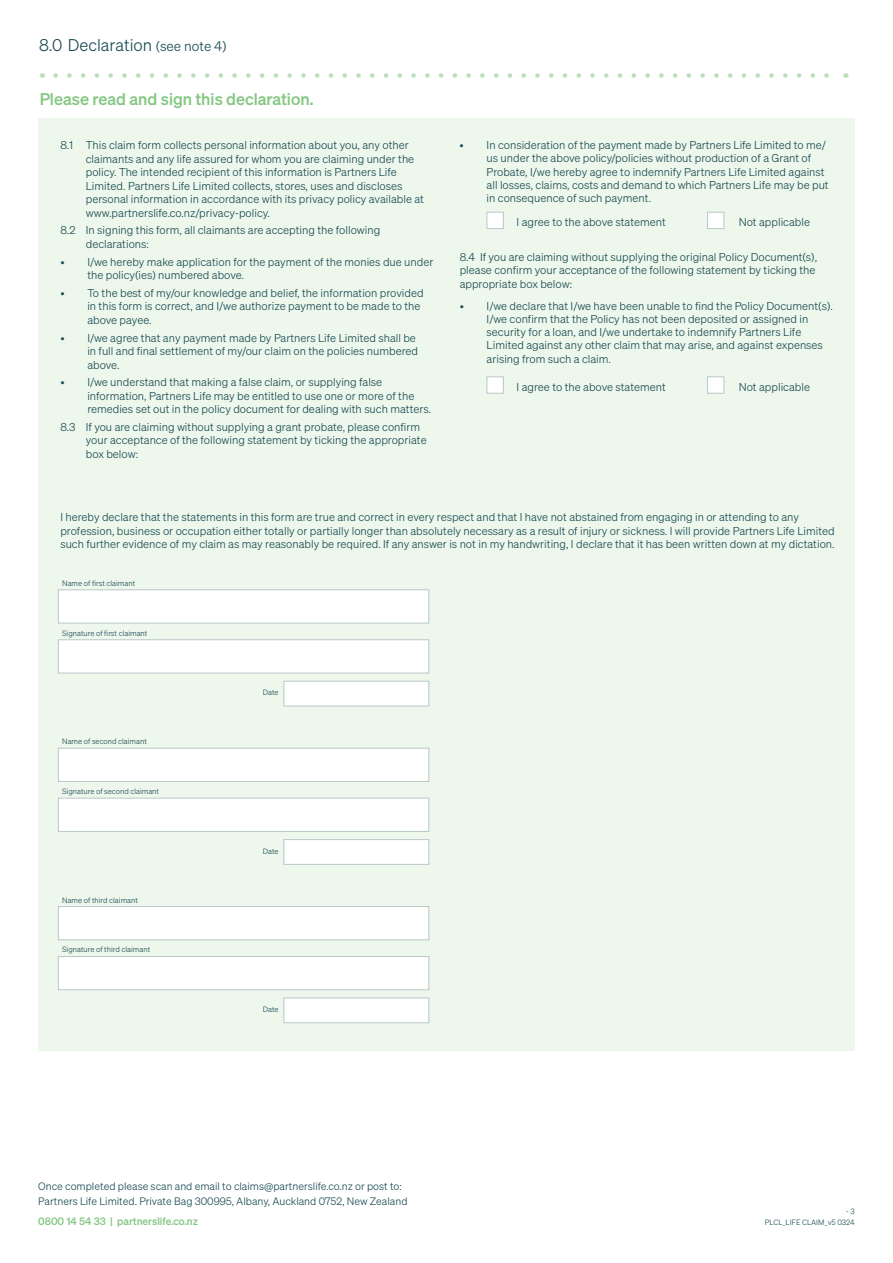
<style>
.page{position:relative;width:893px;height:1263px;background:#fff}
.page>*{position:absolute;margin:0;border:0;box-sizing:border-box;transform-origin:0 0}
.t1{font:16.5px "Sohne Kraftig";color:#86c883}
.t2{font:16.5px "Sohne Leicht";color:#184951}
.t3{font:11.1px/13.5px "Sohne Leicht";color:#184951}
.t4{font:10.5px/15px "Sohne Leicht";color:#184951}
.t5{font:10.5px "Sohne Kraftig";color:#86c883}
.t6{font:7.5px "Sohne Leicht";color:#184951}
.s1{font-size:13.5px}
</style>
<div class="page">
<div style="left:38px;top:118px;width:817px;height:932px;background:#edf7ec"></div>
<svg style="left:56px;top:73px;width:773px;height:5px"></svg>
<div style="left:487px;top:212px;width:17px;height:17px;background:#fff;border:1px solid #bac8cb"></div>
<div style="left:707px;top:212px;width:17px;height:17px;background:#fff;border:1px solid #bac8cb"></div>
<div style="left:487px;top:376px;width:17px;height:17px;background:#fff;border:1px solid #bac8cb"></div>
<div style="left:707px;top:376px;width:17px;height:17px;background:#fff;border:1px solid #bac8cb"></div>
<div style="left:283px;top:681px;width:146px;height:25px;background:#fff;border:1px solid #bac8cb"></div>
<div style="left:58px;top:589px;width:371px;height:34px;background:#fff;border:1px solid #bac8cb"></div>
<div style="left:58px;top:639px;width:371px;height:34px;background:#fff;border:1px solid #bac8cb"></div>
<div style="left:283px;top:839px;width:146px;height:26px;background:#fff;border:1px solid #bac8cb"></div>
<div style="left:58px;top:748px;width:371px;height:34px;background:#fff;border:1px solid #bac8cb"></div>
<div style="left:58px;top:798px;width:371px;height:34px;background:#fff;border:1px solid #bac8cb"></div>
<div style="left:283px;top:997px;width:146px;height:26px;background:#fff;border:1px solid #bac8cb"></div>
<div style="left:58px;top:906px;width:371px;height:34px;background:#fff;border:1px solid #bac8cb"></div>
<div style="left:58px;top:956px;width:371px;height:34px;background:#fff;border:1px solid #bac8cb"></div>
<h1 class="t2" style="left:39px;top:36px;width:189px">8.0 Declaration <span class="s1">(see note 4)</span></h1>
<h1 class="t1" style="left:40px;top:89px;width:275px">Please read and sign this declaration.</h1>
<p class="t3" style="left:86px;top:138px;width:340px;text-indent:-25px">8.1 This claim form collects personal information about you, any other claimants and any life assured for whom you are claiming under the policy. The intended recipient of this information is Partners Life Limited. Partners Life Limited collects, stores, uses and discloses personal information in accordance with its privacy policy available at www.partnerslife.co.nz/privacy-policy.</p>
<p class="t3" style="left:86px;top:223px;width:296px;text-indent:-25px">8.2 In signing this form, all claimants are accepting the following declarations:</p>
<p class="t3" style="left:87px;top:255px;width:348px;text-indent:-27px">• I/we hereby make application for the payment of the monies due under the policy(ies) numbered above.</p>
<p class="t3" style="left:87px;top:286px;width:338px;text-indent:-27px">• To the best of my/our knowledge and belief, the information provided in this form is correct, and I/we authorize payment to be made to the above payee.</p>
<p class="t3" style="left:87px;top:331px;width:332px;text-indent:-27px">• I/we agree that any payment made by Partners Life Limited shall be in full and final settlement of my/our claim on the policies numbered above.</p>
<p class="t3" style="left:87px;top:375px;width:345px;text-indent:-27px">• I/we understand that making a false claim, or supplying false information, Partners Life may be entitled to use one or more of the remedies set out in the policy document for dealing with such matters.</p>
<p class="t3" style="left:86px;top:420px;width:342px;text-indent:-25px">8.3 If you are claiming without supplying a grant probate, please confirm your acceptance of the following statement by ticking the appropriate box below:</p>
<p class="t3" style="left:487px;top:138px;width:344px;text-indent:-27px">• In consideration of the payment made by Partners Life Limited to me/ us under the above policy/policies without production of a Grant of Probate, I/we hereby agree to indemnify Partners Life Limited against all losses, claims, costs and demand to which Partners Life may be put in consequence of such payment.</p>
<p class="t3" style="left:517px;top:215px;width:151px">I agree to the above statement</p>
<p class="t3" style="left:739px;top:215px;width:73px">Not applicable</p>
<p class="t3" style="left:460px;top:250px;width:359px">8.4 If you are claiming without supplying the original Policy Document(s), please confirm your acceptance of the following statement by ticking the appropriate box below:</p>
<p class="t3" style="left:487px;top:299px;width:348px;text-indent:-27px">• I/we declare that I/we have been unable to find the Policy Document(s).<br>I/we confirm that the Policy has not been deposited or assigned in security for a loan, and I/we undertake to indemnify Partners Life Limited against any other claim that may arise, and against expenses arising from such a claim.</p>
<p class="t3" style="left:517px;top:380px;width:151px">I agree to the above statement</p>
<p class="t3" style="left:739px;top:380px;width:73px">Not applicable</p>
<p class="t3" style="left:60px;top:510px;width:776px">I hereby declare that the statements in this form are true and correct in every respect and that I have not abstained from engaging in or attending to any profession, business or occupation either totally or partially longer than absolutely necessary as a result of injury or sickness. I will provide Partners Life Limited such further evidence of my claim as may reasonably be required. If any answer is not in my handwriting, I declare that it has been written down at my dictation.</p>
<p class="t6" style="left:62px;top:579px;width:74px">Name of first claimant</p>
<p class="t6" style="left:62px;top:629px;width:87px">Signature of first claimant</p>
<p class="t6" style="left:62px;top:737px;width:86px">Name of second claimant</p>
<p class="t6" style="left:62px;top:787px;width:98px">Signature of second claimant</p>
<p class="t6" style="left:62px;top:895px;width:77px">Name of third claimant</p>
<p class="t6" style="left:62px;top:945px;width:89px">Signature of third claimant</p>
<p class="t6" style="left:263px;top:688px;width:17px">Date</p>
<p class="t6" style="left:263px;top:847px;width:17px">Date</p>
<p class="t6" style="left:263px;top:1005px;width:17px">Date</p>
<p class="t4" style="left:38px;top:1179px;width:371px">Once completed please scan and email to claims@partnerslife.co.nz or post to:<br>Partners Life Limited. Private Bag 300995, Albany, Auckland 0752, New Zealand</p>
<p class="t5" style="left:38px;top:1214px;width:161px">0800 14 54 33 | partnerslife.co.nz</p>
<p class="t6" style="left:846px;top:1206px;width:10px">- 3</p>
<p class="t6" style="left:765px;top:1218px;width:91px">PLCL_LIFE CLAIM_v5 0324</p>
</div>
